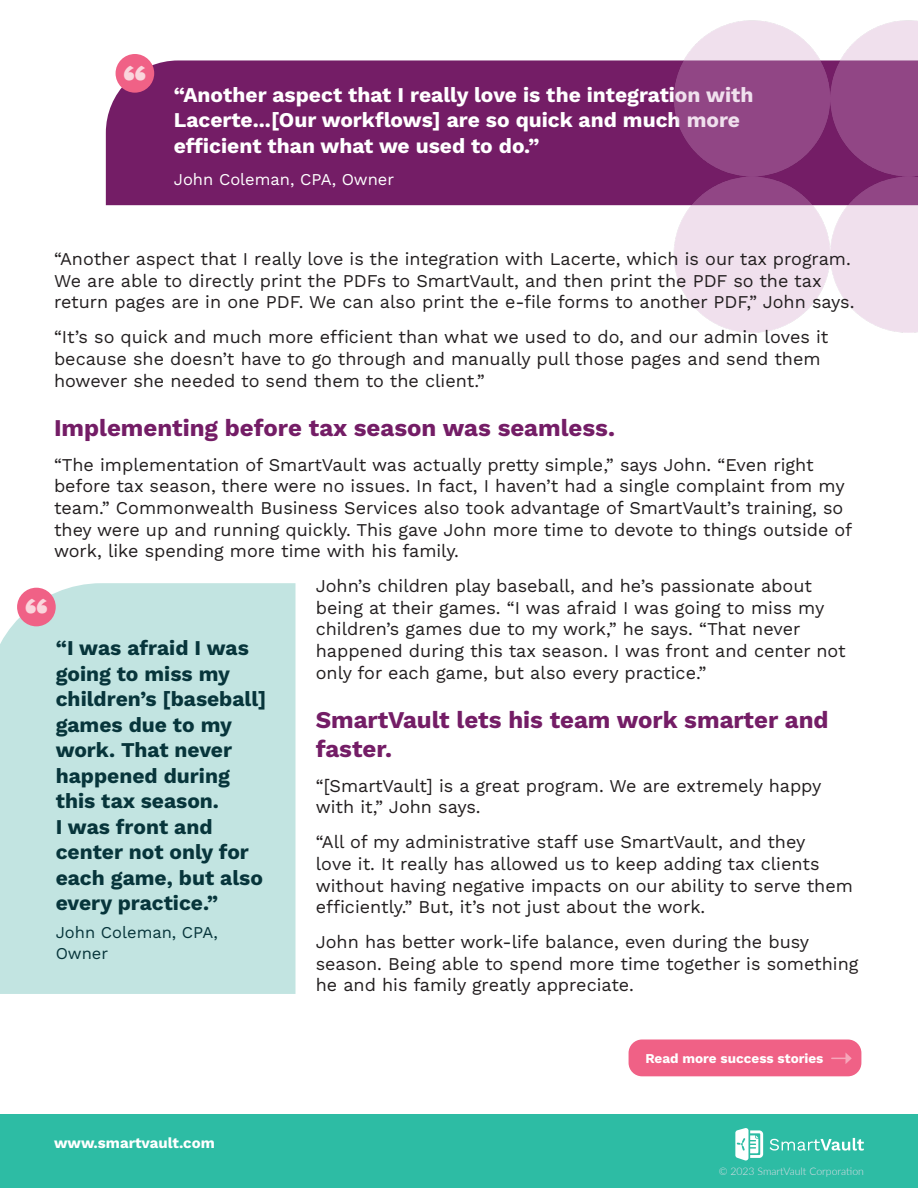
<style>
.page{position:relative;width:918px;height:1188px;background:#fff}
.page>*{position:absolute;margin:0;border:0;box-sizing:border-box;transform-origin:0 0}
.t1{font:39.75px "Work Sans";color:#fad6dd}
.Heading_2{font:700 24px/28.8px "Work Sans";color:#741d66}
.Quotes{font:700 21px/25.5px "Work Sans";color:#07353b}
.Quotes-2{font:700 21px/25.5px "Work Sans";color:#fff}
.Body_Copy{font:18px/21.6px "Work Sans";color:#231f20}
.Quote_Reference{font:16.5px "Work Sans";color:#fff}
.Quote_Reference-2{font:16.5px/21px "Work Sans";color:#07353b}
.t2{font:700 15px "Work Sans";color:#fff}
.t3{font:700 13.5px "Work Sans";color:#fff}
.t4{font:300 10.5px "Lato";color:#dfdde7}
</style>
<div class="page">
<div style="left:0;top:1115px;width:918px;height:73px;background:#2dbca4"></div>
<div style="left:629px;top:1040px;width:232px;height:36px;background:#f06186;border-radius:13px"></div>
<svg style="left:832px;top:1053px;width:20px;height:11px"></svg>
<div style="left:106px;top:60px;width:523px;height:145px;background:#741d66"></div>
<div style="left:116px;top:54px;width:38px;height:39px;background:#f06186;border-radius:50%"></div>
<img style="left:629px;top:20px;width:289px;height:313px">
<div style="left:0;top:583px;width:296px;height:411px;background:#c2e4e1"></div>
<div style="left:17px;top:588px;width:39px;height:38px;background:#f06186;border-radius:50%"></div>
<svg style="left:770px;top:1138px;width:94px;height:13px"></svg>
<svg style="left:735px;top:1128px;width:28px;height:33px"></svg>
<p class="t1" style="left:123px;top:49px;width:25px">“</p>
<p class="Quotes-2" style="left:174px;top:81px;width:581px">“Another aspect that I really love is the integration with<br>Lacerte...[Our workflows] are so quick and much more efficient than what we used to do.”</p>
<p class="Quote_Reference" style="left:174px;top:167px;width:222px">John Coleman, CPA, Owner</p>
<p class="Body_Copy" style="left:54px;top:247px;width:802px">“Another aspect that I really love is the integration with Lacerte, which is our tax program.<br>We are able to directly print the PDFs to SmartVault, and then print the PDF so the tax return pages are in one PDF. We can also print the e-file forms to another PDF,” John says.</p>
<p class="Body_Copy" style="left:54px;top:326px;width:776px">“It’s so quick and much more efficient than what we used to do, and our admin loves it because she doesn’t have to go through and manually pull those pages and send them however she needed to send them to the client.”</p>
<p class="Heading_2" style="left:54px;top:412px;width:563px">Implementing before tax season was seamless.</p>
<p class="Body_Copy" style="left:54px;top:453px;width:800px">“The implementation of SmartVault was actually pretty simple,” says John. “Even right before tax season, there were no issues. In fact, I haven’t had a single complaint from my team.” Commonwealth Business Services also took advantage of SmartVault’s training, so they were up and running quickly. This gave John more time to devote to things outside of work, like spending more time with his family.</p>
<p class="Body_Copy" style="left:316px;top:575px;width:532px">John’s children play baseball, and he’s passionate about being at their games. “I was afraid I was going to miss my children’s games due to my work,” he says. “That never happened during this tax season. I was front and center not only for each game, but also every practice.”</p>
<p class="Heading_2" style="left:316px;top:704px;width:514px">SmartVault lets his team work smarter and faster.</p>
<p class="Body_Copy" style="left:316px;top:774px;width:507px">“[SmartVault] is a great program. We are extremely happy with it,” John says.</p>
<p class="Body_Copy" style="left:316px;top:831px;width:539px">“All of my administrative staff use SmartVault, and they<br>love it. It really has allowed us to keep adding tax clients without having negative impacts on our ability to serve them efficiently.” But, it’s not just about the work.</p>
<p class="Body_Copy" style="left:316px;top:931px;width:544px">John has better work-life balance, even during the busy season. Being able to spend more time together is something he and his family greatly appreciate.</p>
<p class="t1" style="left:24px;top:583px;width:25px">“</p>
<p class="Quotes" style="left:56px;top:635px;width:212px">“I was afraid I was going to miss my children’s [baseball] games due to my work. That never happened during this tax season.<br>I was front and center not only for each game, but also every practice.”</p>
<p class="Quote_Reference-2" style="left:56px;top:921px;width:164px">John Coleman, CPA,<br>Owner</p>
<p class="t2" style="left:54px;top:1131px;width:162px">www.smartvault.com</p>
<p class="t3" style="left:645px;top:1048px;width:180px">Read more success stories</p>
<p class="t4" style="left:719px;top:1163px;width:147px">© 2023 SmartVault Corporation</p>
</div>
